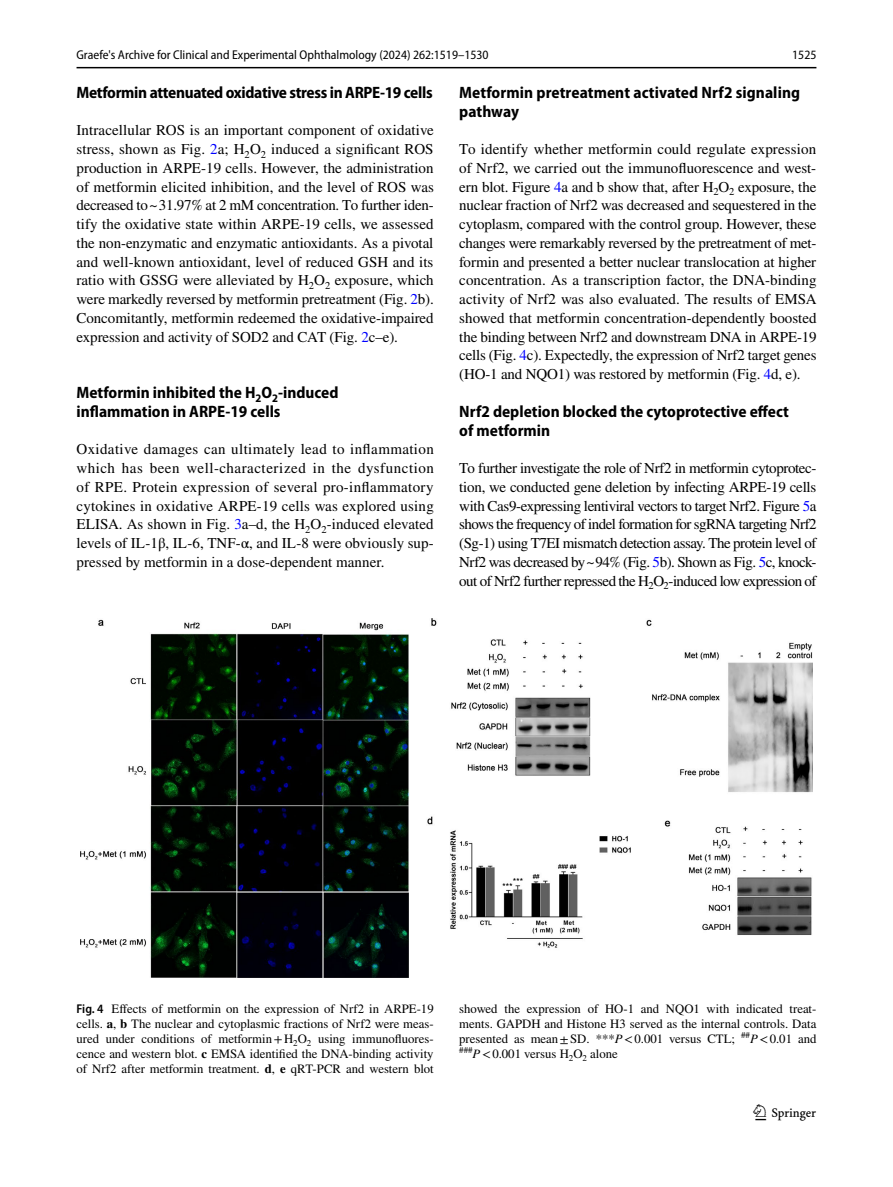
<style>
.page{position:relative;width:893px;height:1187px;background:#fff}
.page>*{position:absolute;margin:0;border:0;box-sizing:border-box;transform-origin:0 0}
.t1{font:22.5px "Springnew Regular 3";color:#000}
.t2{font:700 semi-condensed 16.5px/18.8px "Myriad Pro";color:#000}
.t3{font:700 semi-condensed 16.5px "Myriad Pro";letter-spacing:-.02em;color:#000}
.t4{font:15px/18.8px "STIX";letter-spacing:-.01em;color:#000;text-align:justify}
.t5{font:12.75px/15px "STIX";color:#000;text-align:justify}
.t6{font:semi-condensed 12.75px "Myriad Pro";color:#000}
.s1{color:#00f}
.s2{font-family:"Myriad Pro";font-weight:600;font-stretch:semi-condensed}
.s3{font-weight:700}
.s4{font-style:italic}
</style>
<div class="page">
<hr style="left:77px;top:67px;width:739px;height:1px;background:#000">
<img style="left:81px;top:618px;width:731px;height:359px">
<p class="t6" style="left:77px;top:48px;width:414px">Graefe's Archive for Clinical and Experimental Ophthalmology (2024) 262:1519–1530</p>
<p class="t6" style="left:792px;top:48px;width:26px">1525</p>
<p class="t3" style="left:77px;top:83px;width:358px">Metformin attenuated oxidative stress in ARPE‑19 cells</p>
<p class="t4" style="left:77px;top:122px;width:359px">Intracellular ROS is an important component of oxidative stress, shown as Fig. <span class="s1">2</span>a; H<sub>2</sub>O<sub>2</sub> induced a significant ROS production in ARPE-19 cells. However, the administration of metformin elicited inhibition, and the level of ROS was decreased to~31.97% at 2 mM concentration. To further iden&shy;tify the oxidative state within ARPE-19 cells, we assessed the non-enzymatic and enzymatic antioxidants. As a pivotal and well-known antioxidant, level of reduced GSH and its ratio with GSSG were alleviated by H<sub>2</sub>O<sub>2</sub> exposure, which were markedly reversed by metformin pretreatment (Fig. <span class="s1">2</span>b).<br>Concomitantly, metformin redeemed the oxidative-impaired expression and activity of SOD2 and CAT (Fig. <span class="s1">2</span>c–e).</p>
<p class="t2" style="left:77px;top:383px;width:263px">Metformin inhibited the H<sub>2</sub>O<sub>2</sub>‑induced inflammation in ARPE‑19 cells</p>
<p class="t4" style="left:77px;top:441px;width:359px">Oxidative damages can ultimately lead to inflammation which has been well-characterized in the dysfunction of RPE. Protein expression of several pro-inflammatory cytokines in oxidative ARPE-19 cells was explored using ELISA. As shown in Fig. <span class="s1">3</span>a–d, the H<sub>2</sub>O<sub>2</sub>-induced elevated levels of IL-1β, IL-6, TNF-α, and IL-8 were obviously sup&shy;pressed by metformin in a dose-dependent manner.</p>
<p class="t2" style="left:459px;top:83px;width:342px">Metformin pretreatment activated Nrf2 signaling pathway</p>
<p class="t4" style="left:459px;top:141px;width:359px">To identify whether metformin could regulate expression of Nrf2, we carried out the immunofluorescence and west&shy;ern blot. Figure <span class="s1">4</span>a and b show that, after H<sub>2</sub>O<sub>2</sub> exposure, the nuclear fraction of Nrf2 was decreased and sequestered in the cytoplasm, compared with the control group. However, these changes were remarkably reversed by the pretreatment of met&shy;formin and presented a better nuclear translocation at higher concentration. As a transcription factor, the DNA-binding activity of Nrf2 was also evaluated. The results of EMSA showed that metformin concentration-dependently boosted the binding between Nrf2 and downstream DNA in ARPE-19 cells (Fig. <span class="s1">4</span>c). Expectedly, the expression of Nrf2 target genes (HO-1 and NQO1) was restored by metformin (Fig. <span class="s1">4</span>d, e).</p>
<p class="t2" style="left:459px;top:402px;width:331px">Nrf2 depletion blocked the cytoprotective effect of metformin</p>
<p class="t4" style="left:459px;top:459px;width:359px">To further investigate the role of Nrf2 in metformin cytoprotec&shy;tion, we conducted gene deletion by infecting ARPE-19 cells with Cas9-expressing lentiviral vectors to target Nrf2. Figure <span class="s1">5</span>a shows the frequency of indel formation for sgRNA targeting Nrf2 (Sg-1) using T7EI mismatch detection assay. The protein level of Nrf2 was decreased by~94% (Fig. <span class="s1">5</span>b). Shown as Fig. <span class="s1">5</span>c, knock&shy;out of Nrf2 further repressed the H<sub>2</sub>O<sub>2</sub>-induced low expression of</p>
<p class="t5" style="left:77px;top:1001px;width:359px"><span class="s2">Fig. 4</span> Effects of metformin on the expression of Nrf2 in ARPE-19 cells. <span class="s3">a</span>, <span class="s3">b</span> The nuclear and cytoplasmic fractions of Nrf2 were meas&shy;ured under conditions of metformin+ -H<sub>2</sub>O<sub>2</sub> using immunofluores&shy;cence and western blot. <span class="s3">c</span> EMSA identified the DNA-binding activity of Nrf2 after metformin treatment. <span class="s3">d</span>, <span class="s3">e</span> qRT-PCR and western blot</p>
<p class="t5" style="left:459px;top:1001px;width:359px">showed the expression of HO-1 and NQO1 with indicated treat&shy;ments. GAPDH and Histone H3 served as the internal controls. Data presented as mean±SD. ***<span class="s4">P</span>&lt;0.001 versus CTL; <sup>##</sup><span class="s4">P</span>&lt;0.01 and <sup>###</sup><span class="s4">P</span>&lt;0.001 versus H<sub>2</sub>O<sub>2</sub> alone</p>
<h1 class="t1" style="left:755px;top:1104px;width:62px">1 3</h1>
</div>
